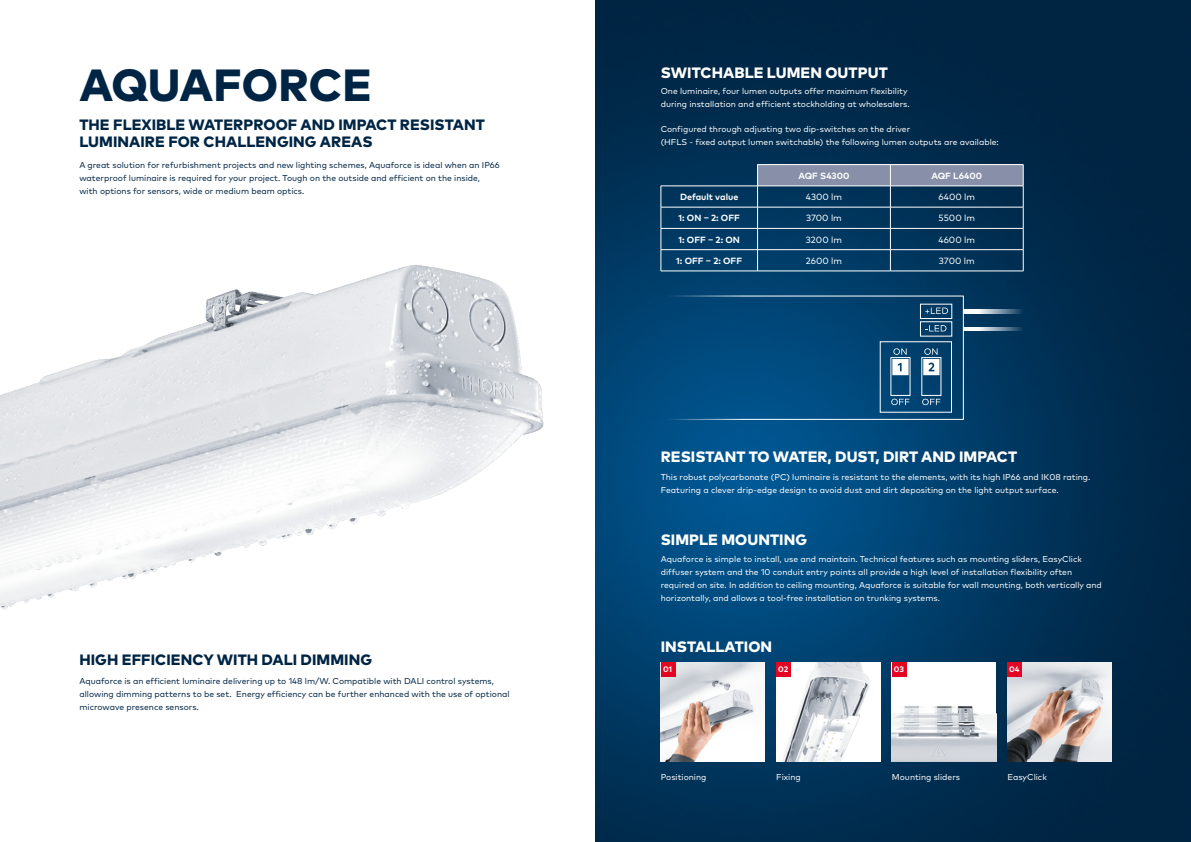
<style>
.page{position:relative;width:1191px;height:842px;background:#fff}
.page>*{position:absolute;margin:0;border:0;box-sizing:border-box;transform-origin:0 0}
.t1{font:800 45px "Mark Pro";color:#002544}
.t2{font:800 15px/17px "Mark Pro";letter-spacing:.005em;color:#002544}
.t3{font:800 15px "Mark Pro";letter-spacing:.005em;color:#fff}
.t4{font:700 9px "Mark Pro";color:#fff}
.t5{font:9px "Mark Pro";color:#fff}
.t6{font:8.5px/13px "Mark Pro";color:#fff}
.t7{font:8.5px/13px "Mark Pro";color:#002544}
.t8{font:700 8px "Mark Pro";letter-spacing:-.005em;color:#fff}
</style>
<div class="page">
<img style="left:595px;top:0;width:596px;height:842px">
<img style="left:0;top:265px;width:544px;height:345px">
<img style="left:1007px;top:662px;width:104px;height:99px">
<img style="left:891px;top:662px;width:105px;height:99px">
<img style="left:776px;top:662px;width:104px;height:99px">
<img style="left:660px;top:662px;width:105px;height:99px">
<div style="left:660px;top:662px;width:15px;height:14px;background:#e40522"></div>
<div style="left:891px;top:662px;width:15px;height:14px;background:#e40522"></div>
<div style="left:776px;top:662px;width:15px;height:14px;background:#e40522"></div>
<div style="left:1007px;top:662px;width:15px;height:14px;background:#e40522"></div>
<div style="left:920px;top:304px;width:32px;height:15px;border:1px solid #fff"></div>
<svg style="left:925px;top:308px;width:23px;height:6px"></svg>
<svg style="left:925px;top:325px;width:21px;height:6px"></svg>
<svg style="left:892px;top:348px;width:16px;height:27px"></svg>
<svg style="left:891px;top:399px;width:18px;height:6px"></svg>
<svg style="left:923px;top:348px;width:16px;height:27px"></svg>
<svg style="left:922px;top:399px;width:18px;height:6px"></svg>
<svg style="left:963px;top:309px;width:60px;height:4px"></svg>
<svg style="left:963px;top:327px;width:60px;height:4px"></svg>
<div style="left:757px;top:165px;width:133px;height:21px;background:#8790a8"></div>
<div style="left:890px;top:165px;width:133px;height:21px;background:#8790a8"></div>
<hr style="left:890px;top:164px;width:133px;height:1px;background:#fff">
<svg style="left:660px;top:187px;width:1px;height:84px"></svg>
<hr style="left:660px;top:271px;width:97px;height:1px;background:#fff">
<hr style="left:757px;top:271px;width:133px;height:1px;background:#fff">
<hr style="left:890px;top:271px;width:133px;height:1px;background:#fff">
<hr style="left:757px;top:164px;width:133px;height:1px;background:#fff">
<hr style="left:660px;top:186px;width:97px;height:1px;background:#fff">
<hr style="left:757px;top:186px;width:133px;height:1px;background:#fff">
<hr style="left:890px;top:186px;width:133px;height:1px;background:#fff">
<hr style="left:660px;top:207px;width:97px;height:1px;background:#fff">
<hr style="left:757px;top:207px;width:133px;height:1px;background:#fff">
<hr style="left:890px;top:207px;width:133px;height:1px;background:#fff">
<hr style="left:660px;top:228px;width:97px;height:1px;background:#fff">
<hr style="left:757px;top:228px;width:133px;height:1px;background:#fff">
<hr style="left:890px;top:228px;width:133px;height:1px;background:#fff">
<hr style="left:660px;top:249px;width:97px;height:1px;background:#fff">
<hr style="left:757px;top:249px;width:133px;height:1px;background:#fff">
<svg style="left:757px;top:165px;width:1px;height:106px"></svg>
<hr style="left:890px;top:249px;width:133px;height:1px;background:#fff">
<svg style="left:890px;top:165px;width:1px;height:106px"></svg>
<svg style="left:1023px;top:165px;width:1px;height:106px"></svg>
<h1 class="t1" style="left:79px;top:50px;width:294px">AQUAFORCE</h1>
<h2 class="t3" style="left:660px;top:61px;width:228px">SWITCHABLE LUMEN OUTPUT</h2>
<p class="t6" style="left:660px;top:84px;width:250px">One luminaire, four lumen outputs offer maximum flexibility during installation and efficient stockholding at wholesalers.</p>
<p class="t6" style="left:660px;top:121px;width:340px">Configured through adjusting two dip-switches on the driver<br>(HFLS - fixed output lumen switchable) the following lumen outputs are available:</p>
<h2 class="t2" style="left:79px;top:115px;width:407px">THE FLEXIBLE WATERPROOF AND IMPACT RESISTANT<br>LUMINAIRE FOR CHALLENGING AREAS</h2>
<p class="t7" style="left:79px;top:157px;width:422px">A great solution for refurbishment projects and new lighting schemes, Aquaforce is ideal when an IP66 waterproof luminaire is required for your project. Tough on the outside and efficient on the inside, with options for sensors, wide or medium beam optics.</p>
<h2 class="t2" style="left:79px;top:650px;width:294px">HIGH EFFICIENCY WITH DALI DIMMING</h2>
<p class="t7" style="left:79px;top:673px;width:432px">Aquaforce is an efficient luminaire delivering up to 148 lm/W. Compatible with DALI control systems, allowing dimming patterns to be set. Energy efficiency can be further enhanced with the use of optional microwave presence sensors.</p>
<p class="t4" style="left:798px;top:169px;width:53px">AQF S4300</p>
<p class="t4" style="left:931px;top:169px;width:52px">AQF L6400</p>
<p class="t4" style="left:680px;top:190px;width:60px">Default value</p>
<p class="t5" style="left:806px;top:190px;width:38px">4300 lm</p>
<p class="t5" style="left:938px;top:190px;width:38px">6400 lm</p>
<p class="t4" style="left:678px;top:211px;width:63px">1: ON – 2: OFF</p>
<p class="t5" style="left:806px;top:211px;width:37px">3700 lm</p>
<p class="t5" style="left:938px;top:211px;width:38px">5500 lm</p>
<p class="t4" style="left:678px;top:233px;width:63px">1: OFF – 2: ON</p>
<p class="t5" style="left:806px;top:233px;width:38px">3200 lm</p>
<p class="t5" style="left:938px;top:233px;width:38px">4600 lm</p>
<p class="t4" style="left:676px;top:254px;width:67px">1: OFF – 2: OFF</p>
<p class="t5" style="left:806px;top:254px;width:38px">2600 lm</p>
<p class="t5" style="left:939px;top:254px;width:37px">3700 lm</p>
<h2 class="t3" style="left:660px;top:445px;width:358px">RESISTANT TO WATER, DUST, DIRT AND IMPACT</h2>
<p class="t6" style="left:660px;top:470px;width:431px">This robust polycarbonate (PC) luminaire is resistant to the elements, with its high IP66 and IK08 rating.<br>Featuring a clever drip-edge design to avoid dust and dirt depositing on the light output surface.</p>
<h2 class="t3" style="left:660px;top:528px;width:148px">SIMPLE MOUNTING</h2>
<p class="t6" style="left:660px;top:551px;width:443px">Aquaforce is simple to install, use and maintain. Technical features such as mounting sliders, EasyClick diffuser system and the 10 conduit entry points all provide a high level of installation flexibility often required on site. In addition to ceiling mounting, Aquaforce is suitable for wall mounting, both vertically and horizontally, and allows a tool-free installation on trunking systems.</p>
<h2 class="t3" style="left:660px;top:635px;width:113px">INSTALLATION</h2>
<p class="t8" style="left:663px;top:663px;width:10px">01</p>
<p class="t8" style="left:778px;top:663px;width:12px">02</p>
<p class="t8" style="left:893px;top:663px;width:12px">03</p>
<p class="t8" style="left:1009px;top:663px;width:12px">04</p>
<p class="t6" style="left:660px;top:769px;width:47px">Positioning</p>
<p class="t6" style="left:776px;top:769px;width:26px">Fixing</p>
<p class="t6" style="left:892px;top:769px;width:70px">Mounting sliders</p>
<p class="t6" style="left:1007px;top:769px;width:41px">EasyClick</p>
</div>
